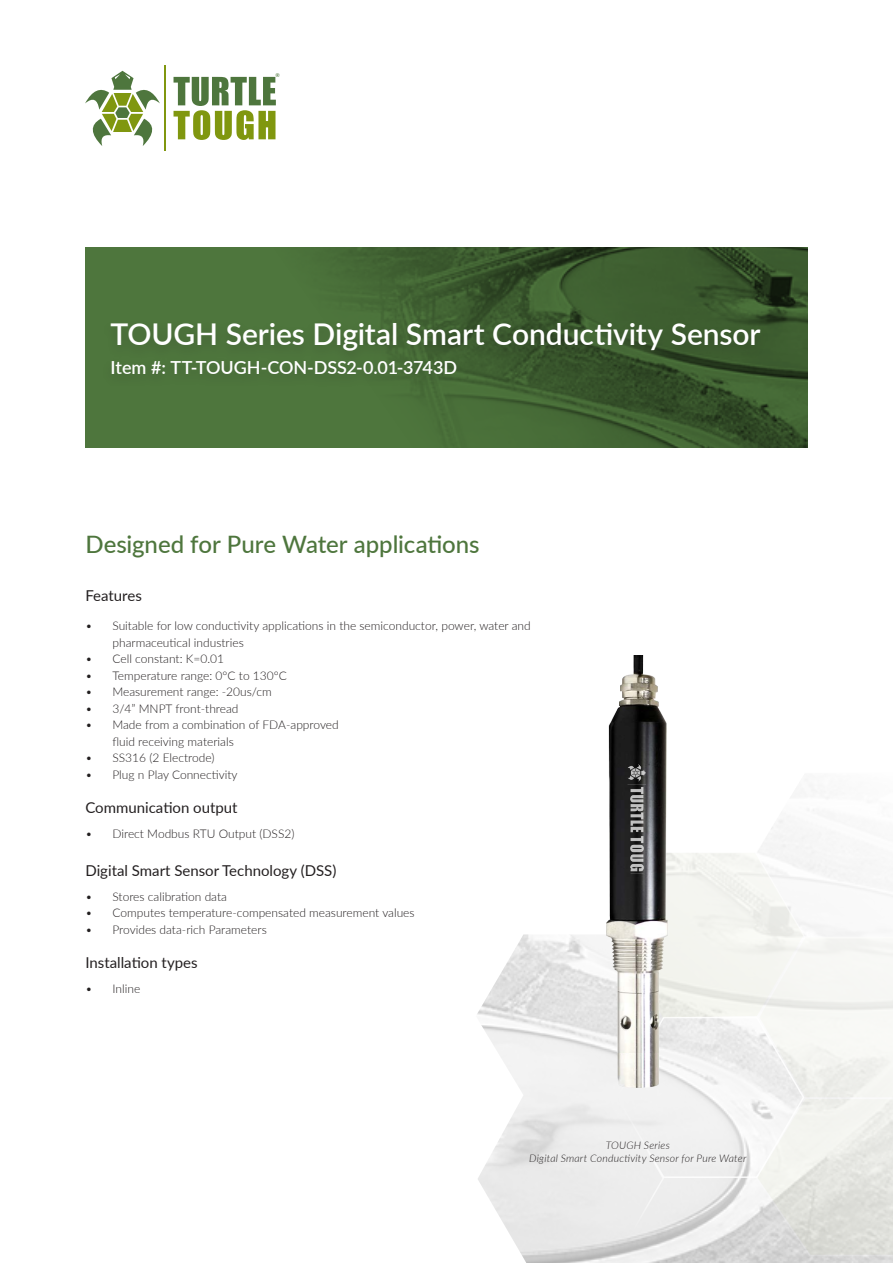
<style>
.page{position:relative;width:893px;height:1263px;background:#fff}
.page>*{position:absolute;margin:0;border:0;box-sizing:border-box;transform-origin:0 0}
.t1{font:600 30px "Lato";letter-spacing:-.005em;color:#fff}
.Body{font:500 24px "Lato";letter-spacing:-.005em;color:#4e763d}
.t2{font:600 18px "Lato";letter-spacing:-.005em;color:#fff}
.Body-2{font:15px "Lato";color:#231f20}
.t3{font:300 12px/16.5px "Lato";color:#231f20}
.Body-3{font:italic 300 10.5px/13.5px "Lato";letter-spacing:.02em;color:#231f20;text-align:center}
.t4{font:500 5.25px "Lato";color:#4e763d}
</style>
<div class="page">
<svg style="left:477px;top:779px;width:416px;height:482px"></svg>
<img style="left:604px;top:656px;width:67px;height:397px">
<img style="left:626px;top:765px;width:20px;height:109px">
<img style="left:604px;top:1053px;width:67px;height:35px">
<svg style="left:85px;top:247px;width:723px;height:201px"></svg>
<div style="left:101px;top:319px;width:669px;height:70px;background:#231f20;opacity:.23"></div>
<hr style="left:165px;top:65px;width:1px;height:86px;background:#80970f">
<svg style="left:85px;top:71px;width:75px;height:75px"></svg>
<svg style="left:174px;top:77px;width:102px;height:63px"></svg>
<p class="t4" style="left:275px;top:71px;width:6px">®</p>
<p class="t1" style="left:111px;top:313px;width:652px">TOUGH Series Digital Smart Conductivity Sensor</p>
<p class="t2" style="left:111px;top:354px;width:348px">Item #: TT-TOUGH-CON-DSS2-0.01-3743D</p>
<p class="Body" style="left:85px;top:527px;width:396px">Designed for Pure Water applications</p>
<p class="Body-2" style="left:85px;top:585px;width:58px">Features</p>
<p class="t3" style="left:112px;top:617px;width:420px;text-indent:-27px">• Suitable for low conductivity applications in the semiconductor, power, water and pharmaceutical industries</p>
<p class="t3" style="left:85px;top:650px;width:140px">• Cell constant: K=0.01</p>
<p class="t3" style="left:85px;top:666px;width:203px">• Temperature range: 0°C to 130°C</p>
<p class="t3" style="left:85px;top:683px;width:188px">• Measurement range: -20us/cm</p>
<p class="t3" style="left:85px;top:699px;width:155px">• 3/4” MNPT front-thread</p>
<p class="t3" style="left:112px;top:716px;width:228px;text-indent:-27px">• Made from a combination of FDA-approved fluid receiving materials</p>
<p class="t3" style="left:85px;top:749px;width:131px">• SS316 (2 Electrode)</p>
<p class="t3" style="left:85px;top:765px;width:154px">• Plug n Play Connectivity</p>
<p class="Body-2" style="left:85px;top:797px;width:154px">Communication output</p>
<p class="t3" style="left:85px;top:825px;width:211px">• Direct Modbus RTU Output (DSS2)</p>
<p class="Body-2" style="left:85px;top:859px;width:252px">Digital Smart Sensor Technology (DSS)</p>
<p class="t3" style="left:85px;top:887px;width:143px">• Stores calibration data</p>
<p class="t3" style="left:85px;top:904px;width:331px">• Computes temperature-compensated measurement values</p>
<p class="t3" style="left:85px;top:920px;width:183px">• Provides data-rich Parameters</p>
<p class="Body-2" style="left:85px;top:952px;width:114px">Installation types</p>
<p class="t3" style="left:85px;top:980px;width:56px">• Inline</p>
<p class="Body-3" style="left:529px;top:1138px;width:219px">TOUGH Series<br>Digital Smart Conductivity Sensor for Pure Water</p>
</div>
